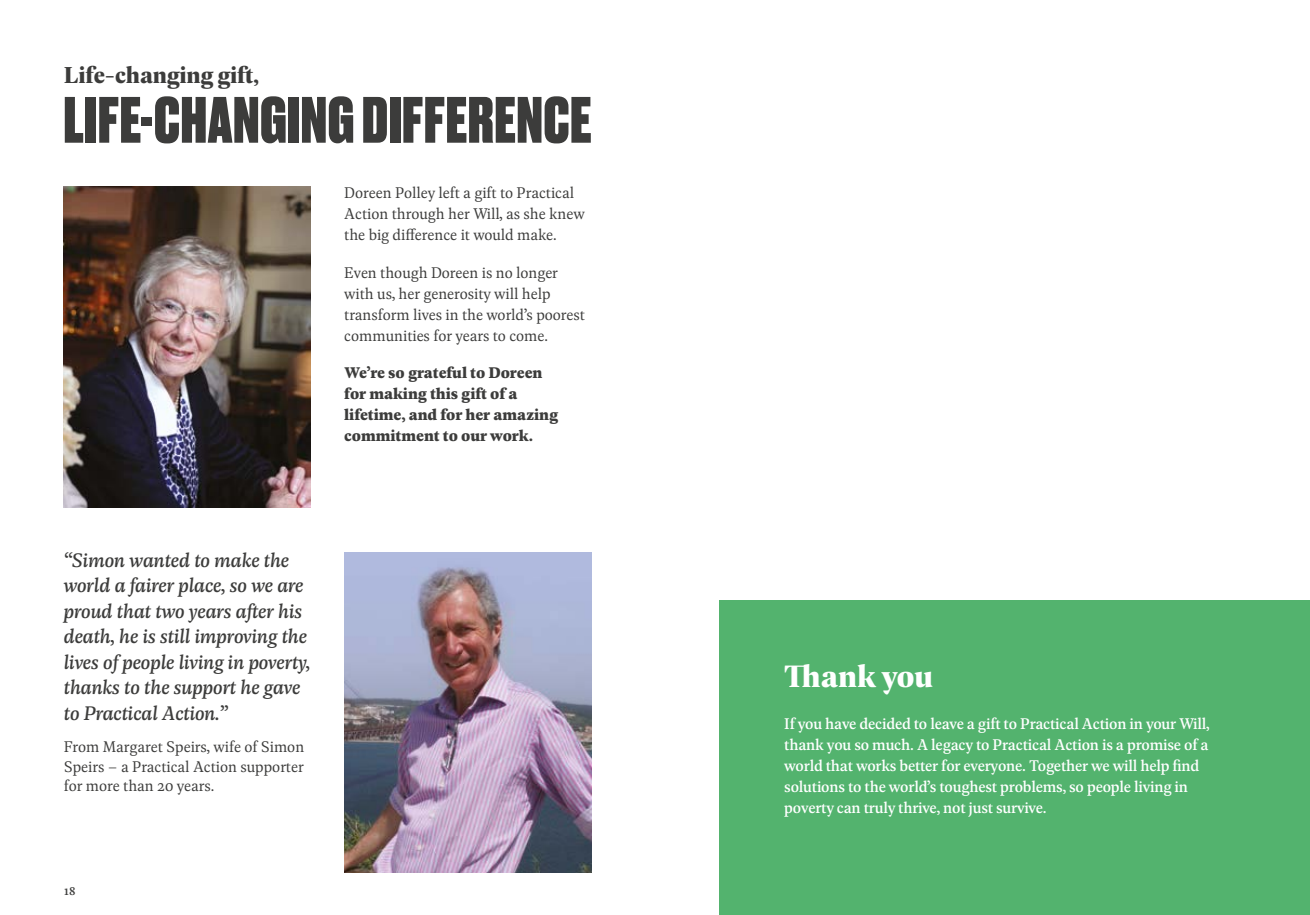
<style>
.page{position:relative;width:1310px;height:915px;background:#fff}
.page>*{position:absolute;margin:0;border:0;box-sizing:border-box;transform-origin:0 0}
.t1{font:800 61.5px "Druk";letter-spacing:.02em;color:#3c3c3b}
.t2{font:700 33px "Geller Headline";color:#fff}
.t3{font:700 24.6px "Geller Headline";color:#3c3c3b}
.t4{font:italic 21px/25.5px "Geller Text";color:#3c3c3b}
.t5{font:300 16.5px/21px "Geller Text";color:#3c3c3b}
.t6{font:16.5px/21px "Geller Text";letter-spacing:-.01em;color:#fff}
.t7{font:700 16.5px/21px "Geller Text";color:#3c3c3b}
.t8{font:13.5px "Geller Text";color:#3c3c3b}
</style>
<div class="page">
<div style="left:719px;top:600px;width:591px;height:314px;background:#53b36e"></div>
<img style="left:344px;top:552px;width:247px;height:320px">
<img style="left:64px;top:187px;width:246px;height:320px">
<h3 class="t3" style="left:64px;top:57px;width:197px">Life-changing gift,</h3>
<h1 class="t1" style="left:64px;top:77px;width:529px">LIFE-CHANGING DIFFERENCE</h1>
<p class="t5" style="left:344px;top:182px;width:242px">Doreen Polley left a gift to Practical<br>Action through her Will, as she knew the big difference it would make.</p>
<p class="t5" style="left:344px;top:261px;width:242px">Even though Doreen is no longer with us, her generosity will help transform lives in the world’s poorest communities for years to come.</p>
<p class="t7" style="left:344px;top:361px;width:215px">We’re so grateful to Doreen for making this gift of a lifetime, and for her amazing commitment to our work.</p>
<p class="t4" style="left:64px;top:546px;width:248px">“Simon wanted to make the world a fairer place, so we are proud that two years after his death, he is still improving the lives of people living in poverty, thanks to the support he gave to Practical Action.”</p>
<p class="t5" style="left:64px;top:736px;width:242px;line-height:19.5px;text-align:justify">From Margaret Speirs, wife of Simon Speirs – a Practical Action supporter for more than 20 years.</p>
<p class="t8" style="left:64px;top:880px;width:13px">18</p>
<h2 class="t2" style="left:784px;top:652px;width:150px">Thank you</h2>
<p class="t6" style="left:784px;top:711px;width:427px">If you have decided to leave a gift to Practical Action in your Will, thank you so much. A legacy to Practical Action is a promise of a world that works better for everyone. Together we will help find solutions to the world’s toughest problems, so people living in poverty can truly thrive, not just survive.</p>
</div>
